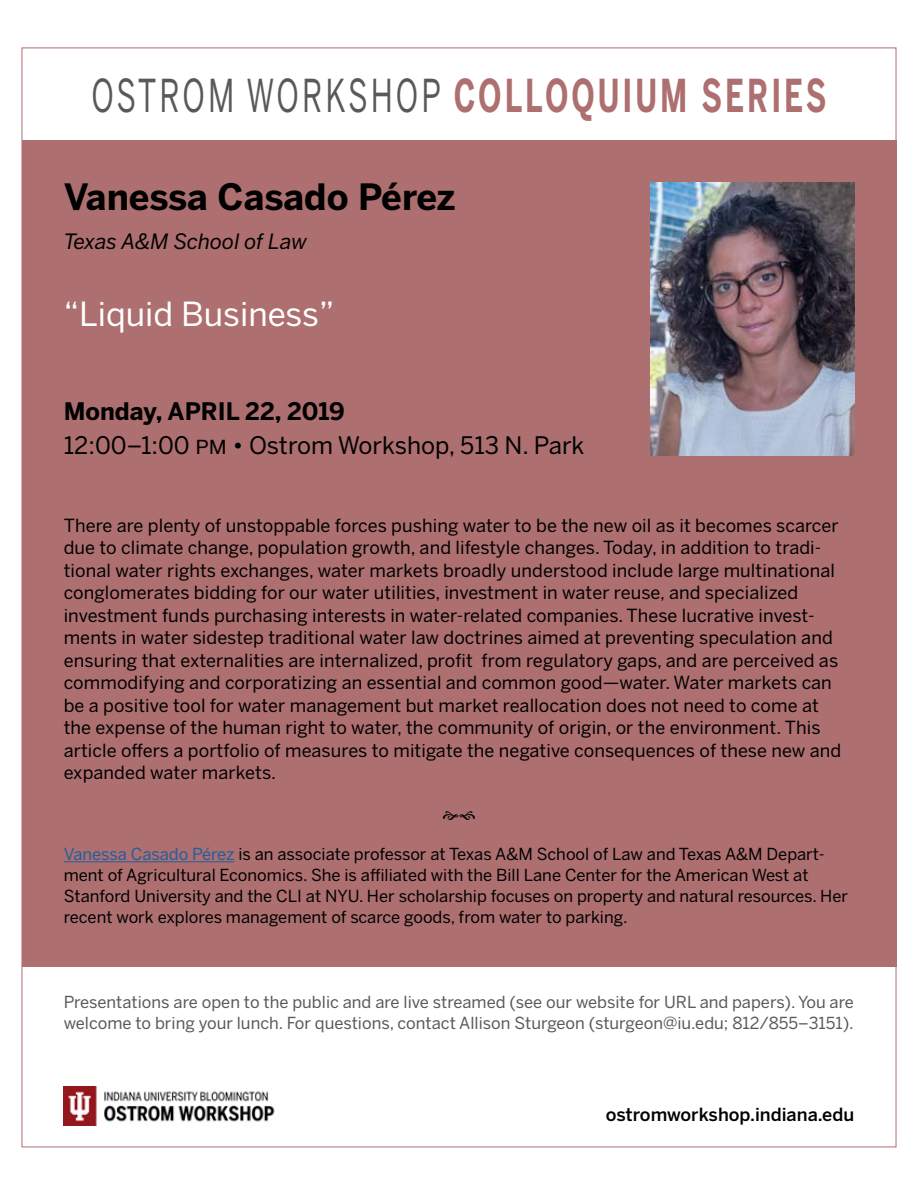
<style>
.page{position:relative;width:918px;height:1188px;background:#fff}
.page>*{position:absolute;margin:0;border:0;box-sizing:border-box;transform-origin:0 0}
.t1{font:700 45px "Benton Sans";letter-spacing:.1em;color:#ad6f6f;scale:.67 1}
.t2{font:700 36px "Benton Sans";letter-spacing:-.01em;color:#000}
.t3{font:33px "Benton Sans";color:#fff}
.t4{font:24px "Benton Sans";color:#000}
.t5{font:700 24px "Benton Sans";color:#000}
.t6{font:italic 21px "Benton Sans";letter-spacing:-.005em;color:#000}
.t7{font:18px/22.5px "Benton Sans";letter-spacing:.005em;color:#000}
.t8{font:500 18px "Benton Sans";color:#000}
.t9{font:16.5px/21px "Benton Sans";color:#000}
.t10{font:16.5px/21px "Benton Sans";color:#58595b}
.s1{font-weight:400;color:#58595b}
.s2{color:#215e9e}
</style>
<div class="page">
<div style="left:22px;top:140px;width:874px;height:827px;background:#ad6f6f"></div>
<hr style="left:64px;top:861px;width:171px;height:1px;background:#215e9e">
<img style="left:64px;top:1087px;width:211px;height:38px">
<img style="left:650px;top:183px;width:204px;height:272px">
<p class="t1" style="left:91px;top:68px;width:1099px"><span class="s1">OSTROM WORKSHOP</span> COLLOQUIUM SERIES</p>
<p class="t2" style="left:64px;top:174px;width:393px">Vanessa Casado Pérez</p>
<p class="t6" style="left:64px;top:229px;width:245px">Texas A&amp;M School of Law</p>
<p class="t3" style="left:64px;top:294px;width:272px">“Liquid Business”</p>
<p class="t5" style="left:64px;top:396px;width:283px">Monday, APRIL 22, 2019</p>
<p class="t4" style="left:64px;top:430px;width:522px">12:00–1:00 pm • Ostrom Workshop, 513 N. Park</p>
<p class="t7" style="left:64px;top:514px;width:779px">There are plenty of unstoppable forces pushing water to be the new oil as it becomes scarcer due to climate change, population growth, and lifestyle changes. Today, in addition to tradi&shy;tional water rights exchanges, water markets broadly understood include large multinational conglomerates bidding for our water utilities, investment in water reuse, and specialized investment funds purchasing interests in water-related companies. These lucrative invest&shy;ments in water sidestep traditional water law doctrines aimed at preventing speculation and ensuring that externalities are internalized, profit from regulatory gaps, and are perceived as commodifying and corporatizing an essential and common good—water. Water markets can be a positive tool for water management but market reallocation does not need to come at the expense of the human right to water, the community of origin, or the environment. This article offers a portfolio of measures to mitigate the negative consequences of these new and expanded water markets.</p>
<p class="t9" style="left:64px;top:844px;width:786px"><span class="s2">Vanessa Casado Pérez</span> is an associate professor at Texas A&amp;M School of Law and Texas A&amp;M Depart&shy;ment of Agricultural Economics. She is affiliated with the Bill Lane Center for the American West at Stanford University and the CLI at NYU. Her scholarship focuses on property and natural resources. Her recent work explores management of scarce goods, from water to parking.</p>
<p class="t10" style="left:64px;top:992px;width:792px">Presentations are open to the public and are live streamed (see our website for URL and papers). You are welcome to bring your lunch. For questions, contact Allison Sturgeon (sturgeon@iu.edu; 812/855–3151).</p>
<p class="t8" style="left:606px;top:1104px;width:250px">ostromworkshop.indiana.edu</p>
</div>
